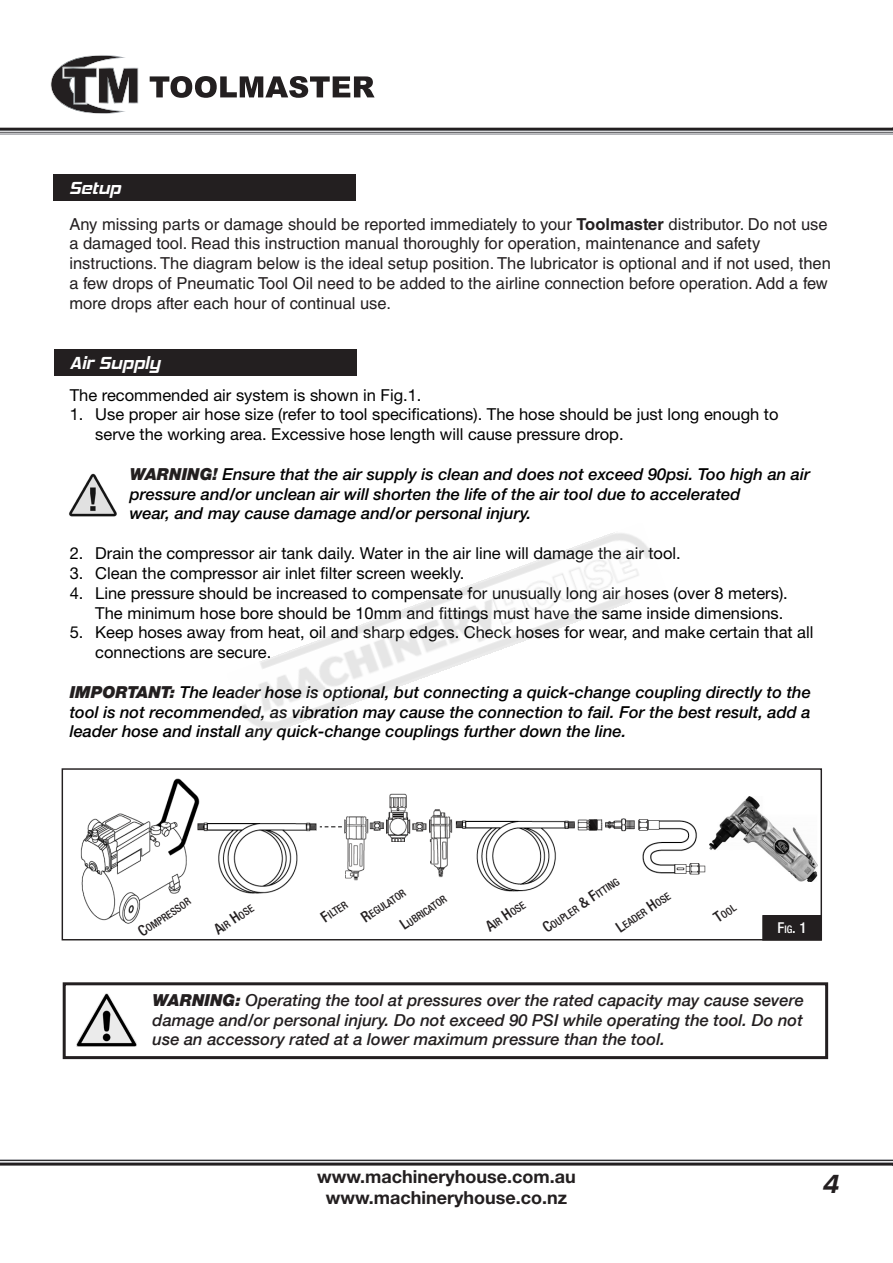
<style>
.page{position:relative;width:893px;height:1263px;background:#fff}
.page>*{position:absolute;margin:0;border:0;box-sizing:border-box;transform-origin:0 0}
.t1{font:italic 700 27px "Hemi Head Rg";color:#231f20}
.t2{font:700 18px/21px "Helvetica Neue LT Std";color:#231f20;text-align:center}
.t3{font:italic 700 18px "Hemi Head Rg";color:#fff}
.t4{font:16.5px/19.8px "Helvetica Neue LT Std";color:#000}
.t5{font:italic 500 16.5px/19.8px "Helvetica Neue LT Std";color:#000}
.t6{font:16.5px/19.8px "Helvetica LT Std";color:#231f20}
.t7{font:italic 500 16.5px/19.8px "Helvetica Neue LT Com";color:#231f20;text-align:justify}
.Insert_Text_Fig_Box{font:500 condensed 15px "Helvetica Neue LT Std";color:#fff}
.t8{font:500 condensed 10.5px "Helvetica Neue LT Std";color:#231f20}
.s1{font-weight:700}
.s2{font-family:"Helvetica Neue LT Com";font-weight:900;color:#231f20}
.s3{font-size:15px}
.s4{font-size:10.5px}
.s5{font-weight:900}
</style>
<div class="page">
<svg style="left:0;top:127px;width:893px;height:8px;background:#6b696a"></svg>
<svg style="left:0;top:130px;width:893px;height:4px;background:#9b9c9e"></svg>
<svg style="left:51px;top:55px;width:87px;height:59px"></svg>
<svg style="left:150px;top:76px;width:225px;height:22px"></svg>
<svg style="left:0;top:1163px;width:893px;height:3px;background:#403c3d"></svg>
<svg style="left:0;top:1159px;width:893px;height:4px;background:#9a9a9d"></svg>
<img style="left:77px;top:994px;width:59px;height:52px">
<div style="left:63px;top:982px;width:765px;height:77px;border:3px solid #231f20"></div>
<img style="left:80px;top:778px;width:738px;height:146px">
<div style="left:62px;top:768px;width:760px;height:172px;border:1px solid #231f20"></div>
<div style="left:763px;top:916px;width:58px;height:24px;background:#231f20"></div>
<div style="left:762px;top:915px;width:60px;height:26px;border:2px solid #231f20"></div>
<div style="left:53px;top:174px;width:303px;height:27px;background:#231f20"></div>
<img style="left:69px;top:473px;width:48px;height:44px">
<div style="left:54px;top:349px;width:303px;height:27px;background:#231f20"></div>
<img style="left:709px;top:796px;width:108px;height:86px">
<img style="left:238px;top:532px;width:416px;height:199px">
<p class="t3" style="left:69px;top:177px;width:53px">Setup</p>
<p class="t6" style="left:69px;top:214px;width:760px">Any missing parts or damage should be reported immediately to your <span class="s1">Toolmaster</span> distributor. Do not use a damaged tool. Read this instruction manual thoroughly for operation, maintenance and safety</p>
<p class="t6" style="left:69px;top:254px;width:763px">instructions. The diagram below is the ideal setup position. The lubricator is optional and if not used, then a few drops of Pneumatic Tool Oil need to be added to the airline connection before operation. Add a few more drops after each hour of continual use.</p>
<p class="t3" style="left:70px;top:352px;width:92px">Air Supply</p>
<p class="t4" style="left:70px;top:385px;width:353px">The recommended air system is shown in Fig.1.</p>
<p class="t4" style="left:95px;top:404px;width:685px;text-indent:-26px">1. Use proper air hose size (refer to tool specifications). The hose should be just long enough to serve the working area. Excessive hose length will cause pressure drop.</p>
<p class="t5" style="left:130px;top:464px;width:682px"><span class="s2">WARNING!</span> Ensure that the air supply is clean and does not exceed 90psi. Too high an air pressure and/or unclean air will shorten the life of the air tool due to accelerated<br>wear, and may cause damage and/or personal injury.</p>
<p class="t4" style="left:70px;top:543px;width:613px">2. Drain the compressor air tank daily. Water in the air line will damage the air tool.</p>
<p class="t4" style="left:70px;top:563px;width:396px">3. Clean the compressor air inlet filter screen weekly.</p>
<p class="t4" style="left:70px;top:583px;width:720px">4. Line pressure should be increased to compensate for unusually long air hoses (over 8 meters).</p>
<p class="t4" style="left:95px;top:602px;width:690px">The minimum hose bore should be 10mm and fittings must have the same inside dimensions.</p>
<p class="t4" style="left:95px;top:622px;width:720px;text-indent:-26px">5. Keep hoses away from heat, oil and sharp edges. Check hoses for wear, and make certain that all connections are secure.</p>
<p class="t5" style="left:70px;top:682px;width:743px;text-align:justify"><span class="s2">IMPORTANT:</span> The leader hose is optional, but connecting a quick-change coupling directly to the tool is not recommended, as vibration may cause the connection to fail. For the best result, add a leader hose and install any quick-change couplings further down the line.</p>
<p class="t8" style="left:137px;top:928px;width:61px;rotate:-34deg"><span class="s3">C</span>ompressor</p>
<p class="t8" style="left:213px;top:927px;width:46px;rotate:-34deg"><span class="s3">A</span>ir <span class="s3">H</span>ose</p>
<p class="t8" style="left:319px;top:914px;width:30px;rotate:-34deg"><span class="s3">F</span>ilter</p>
<p class="t8" style="left:360px;top:914px;width:51px;rotate:-34deg"><span class="s3">R</span>egulator</p>
<p class="t8" style="left:399px;top:922px;width:54px;rotate:-34deg"><span class="s3">L</span>ubrica tor</p>
<p class="t8" style="left:484px;top:923px;width:46px;rotate:-34deg"><span class="s3">A</span>ir <span class="s3">H</span>ose</p>
<p class="t8" style="left:541px;top:925px;width:90px;rotate:-34deg"><span class="s3">C</span>oupler <span class="s3">&amp; F</span>itting</p>
<p class="t8" style="left:615px;top:924px;width:63px;rotate:-34deg"><span class="s3">L</span>eader <span class="s3">H</span>ose</p>
<p class="t8" style="left:712px;top:914px;width:25px;rotate:-34deg"><span class="s3">T</span>ool</p>
<p class="Insert_Text_Fig_Box" style="left:777px;top:919px;width:31px">F<span class="s4">ig</span>. 1</p>
<p class="t7" style="left:153px;top:990px;width:653px"><span class="s5">WARNING:</span> Operating the tool at pressures over the rated capacity may cause severe damage and/or personal injury. Do not exceed 90 PSI while operating the tool. Do not use an accessory rated at a lower maximum pressure than the tool.</p>
<p class="t2" style="left:317px;top:1165px;width:260px">www.machineryhouse.com.au www.machineryhouse.co.nz</p>
<h1 class="t1" style="left:821px;top:1167px;width:18px">4</h1>
</div>
